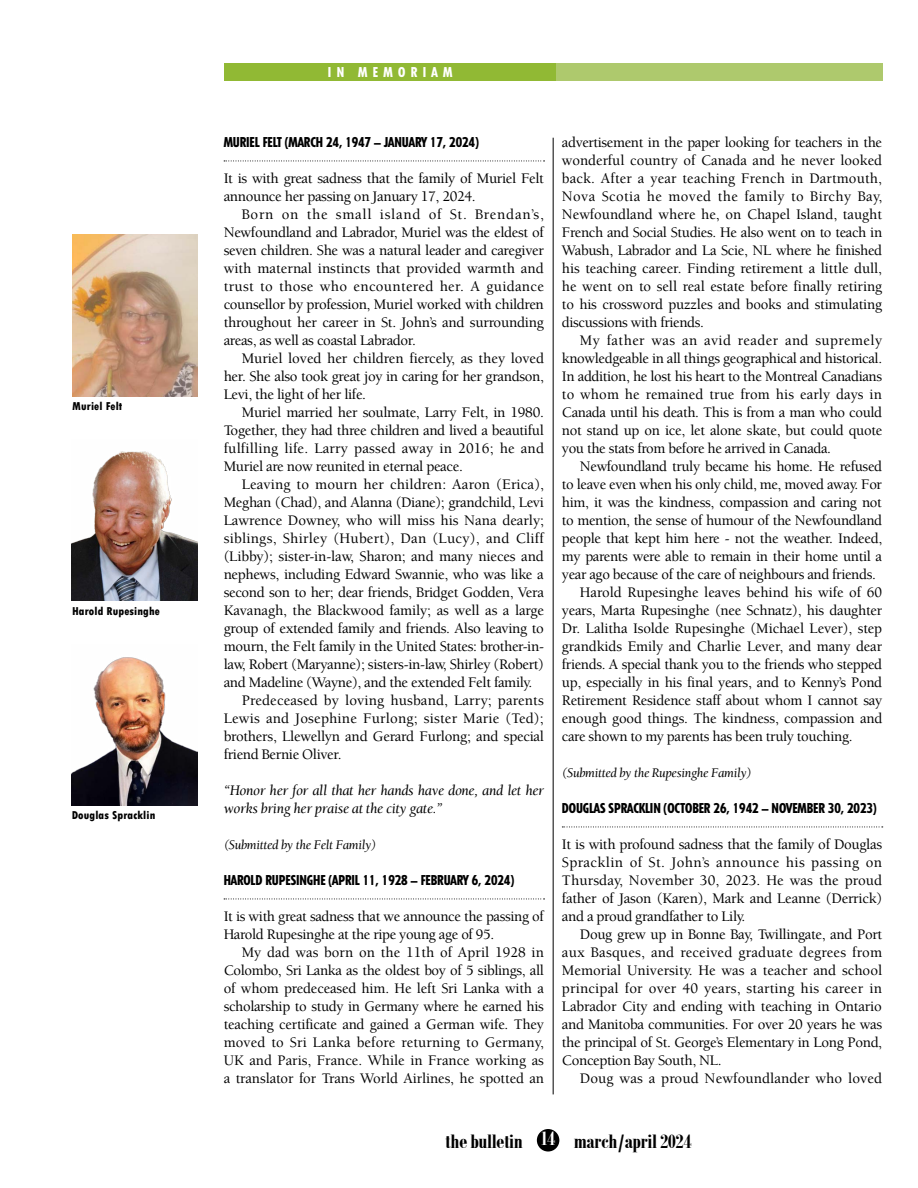
<style>
.page{position:relative;width:918px;height:1188px;background:#fff}
.page>*{position:absolute;margin:0;border:0;box-sizing:border-box;transform-origin:0 0}
.t1{font:700 21px "Bodoni MT Condensed";letter-spacing:-.015em;color:#000}
.t2{font:500 15px/18px "Berkeley Std";letter-spacing:-.025em;color:#000;text-align:justify}
.t3{font:500 15px "Berkeley Std";letter-spacing:.01em;color:#000}
.t4{font:500 15px "Berkeley Std";letter-spacing:-.005em;color:#000}
.t5{font:500 15px "Berkeley Std";color:#000}
.t6{font:italic 15px/18px "Berkeley Std";letter-spacing:-.02em;color:#000}
.t7{font:500 15px "Berkeley Std";letter-spacing:.015em;color:#000}
.t8{font:500 15px "Berkeley Std";letter-spacing:.005em;color:#000}
.t9{font:800 condensed 13.5px "Tempo Std";letter-spacing:-.005em;color:#000}
.t10{font:italic 13.5px "Berkeley Std";letter-spacing:-.025em;color:#000}
.t11{font:800 condensed 13.5px "Tempo Std";letter-spacing:.4em;color:#fff}
.t12{font:800 condensed 12px "Tw Cen";letter-spacing:.01em;color:#000}
.s1{color:#fff}
</style>
<div class="page">
<div style="left:537px;top:1129px;width:22px;height:23px;background:#000;border-radius:50%"></div>
<div style="left:224px;top:63px;width:333px;height:18px;background:#91b934"></div>
<svg style="left:224px;top:161px;width:321px;height:1px"></svg>
<svg style="left:224px;top:899px;width:321px;height:1px"></svg>
<svg style="left:562px;top:827px;width:321px;height:1px"></svg>
<img style="left:72px;top:234px;width:125px;height:163px">
<div style="left:556px;top:63px;width:327px;height:18px;background:#aec96d"></div>
<hr style="left:553px;top:138px;width:1px;height:956px;background:#000">
<img style="left:72px;top:451px;width:125px;height:149px">
<img style="left:72px;top:657px;width:125px;height:148px">
<p class="t12" style="left:72px;top:399px;width:52px">Muriel Felt</p>
<p class="t12" style="left:72px;top:604px;width:90px">Harold Rupesinghe</p>
<p class="t12" style="left:72px;top:808px;width:85px">Douglas Spracklin</p>
<p class="t11" style="left:328px;top:64px;width:126px">IN MEMORIAM</p>
<p class="t9" style="left:224px;top:134px;width:256px">MURIEL FELT (MARCH 24, 1947 – JANUARY 17, 2024)</p>
<p class="t2" style="left:224px;top:170px;width:322px">It is with great sadness that the family of Muriel Felt announce her passing on January 17, 2024.</p>
<p class="t2" style="left:224px;top:206px;width:322px;text-indent:18px">Born on the small island of St. Brendan’s, Newfoundland and Labrador, Muriel was the eldest of seven children. She was a natural leader and caregiver with maternal instincts that provided warmth and trust to those who encountered her. A guidance counsellor by profession, Muriel worked with children throughout her career in St. John’s and surrounding areas, as well as coastal Labrador.</p>
<p class="t2" style="left:224px;top:350px;width:322px;text-indent:18px">Muriel loved her children fiercely, as they loved her. She also took great joy in caring for her grandson, Levi, the light of her life.</p>
<p class="t2" style="left:224px;top:404px;width:322px;text-indent:18px">Muriel married her soulmate, Larry Felt, in 1980.<br>Together, they had three children and lived a beautiful fulfilling life. Larry passed away in 2016; he and Muriel are now reunited in eternal peace.</p>
<p class="t3" style="left:242px;top:476px;width:304px">Leaving to mourn her children: Aaron (Erica),</p>
<p class="t2" style="left:224px;top:494px;width:322px">Meghan (Chad), and Alanna (Diane); grandchild, Levi</p>
<p class="t5" style="left:224px;top:512px;width:322px">Lawrence Downey, who will miss his Nana dearly;</p>
<p class="t7" style="left:224px;top:530px;width:322px">siblings, Shirley (Hubert), Dan (Lucy), and Cliff</p>
<p class="t2" style="left:224px;top:548px;width:322px">(Libby); sister-in-law, Sharon; and many nieces and</p>
<p class="t2" style="left:224px;top:566px;width:322px">nephews, including Edward Swannie, who was like a</p>
<p class="t2" style="left:224px;top:584px;width:322px">second son to her; dear friends, Bridget Godden, Vera</p>
<p class="t2" style="left:224px;top:602px;width:322px">Kavanagh, the Blackwood family; as well as a large</p>
<p class="t2" style="left:224px;top:620px;width:322px">group of extended family and friends. Also leaving to</p>
<p class="t2" style="left:224px;top:638px;width:322px">mourn, the Felt family in the United States: brother-in-</p>
<p class="t2" style="left:224px;top:656px;width:322px">law, Robert (Maryanne); sisters-in-law, Shirley (Robert)</p>
<p class="t2" style="left:224px;top:674px;width:310px">and Madeline (Wayne), and the extended Felt family.</p>
<p class="t3" style="left:242px;top:692px;width:304px">Predeceased by loving husband, Larry; parents</p>
<p class="t3" style="left:224px;top:710px;width:322px">Lewis and Josephine Furlong; sister Marie (Ted);</p>
<p class="t2" style="left:224px;top:728px;width:322px">brothers, Llewellyn and Gerard Furlong; and special</p>
<p class="t2" style="left:224px;top:746px;width:119px">friend Bernie Oliver.</p>
<p class="t6" style="left:224px;top:782px;width:322px">“Honor her for all that her hands have done, and let her works bring her praise at the city gate.”</p>
<p class="t10" style="left:224px;top:838px;width:154px">(Submitted by the Felt Family)</p>
<p class="t9" style="left:224px;top:872px;width:292px">HAROLD RUPESINGHE (APRIL 11, 1928 – FEBRUARY 6, 2024)</p>
<p class="t2" style="left:224px;top:908px;width:322px">It is with great sadness that we announce the passing of<br>Harold Rupesinghe at the ripe young age of 95.</p>
<p class="t2" style="left:224px;top:944px;width:322px;text-indent:18px">My dad was born on the 11th of April 1928 in Colombo, Sri Lanka as the oldest boy of 5 siblings, all of whom predeceased him. He left Sri Lanka with a scholarship to study in Germany where he earned his teaching certificate and gained a German wife. They moved to Sri Lanka before returning to Germany, UK and Paris, France. While in France working as a translator for Trans World Airlines, he spotted an</p>
<p class="t2" style="left:562px;top:134px;width:322px">advertisement in the paper looking for teachers in the wonderful country of Canada and he never looked back. After a year teaching French in Dartmouth, Nova Scotia he moved the family to Birchy Bay, Newfoundland where he, on Chapel Island, taught French and Social Studies. He also went on to teach in Wabush, Labrador and La Scie, NL where he finished his teaching career. Finding retirement a little dull, he went on to sell real estate before finally retiring to his crossword puzzles and books and stimulating discussions with friends.</p>
<p class="t2" style="left:562px;top:332px;width:322px;text-indent:18px">My father was an avid reader and supremely knowledgeable in all things geographical and historical.<br>In addition, he lost his heart to the Montreal Canadians to whom he remained true from his early days in Canada until his death. This is from a man who could not stand up on ice, let alone skate, but could quote you the stats from before he arrived in Canada.</p>
<p class="t2" style="left:580px;top:458px;width:304px">Newfoundland truly became his home. He refused</p>
<p class="t2" style="left:562px;top:476px;width:322px">to leave even when his only child, me, moved away. For</p>
<p class="t2" style="left:562px;top:494px;width:321px">him, it was the kindness, compassion and caring not</p>
<p class="t2" style="left:562px;top:512px;width:322px">to mention, the sense of humour of the Newfoundland</p>
<p class="t2" style="left:562px;top:530px;width:322px">people that kept him here - not the weather. Indeed,</p>
<p class="t2" style="left:562px;top:548px;width:322px">my parents were able to remain in their home until a</p>
<p class="t2" style="left:562px;top:566px;width:315px">year ago because of the care of neighbours and friends.</p>
<p class="t5" style="left:580px;top:584px;width:304px">Harold Rupesinghe leaves behind his wife of 60</p>
<p class="t2" style="left:562px;top:602px;width:322px">years, Marta Rupesinghe (nee Schnatz), his daughter</p>
<p class="t4" style="left:562px;top:620px;width:322px">Dr. Lalitha Isolde Rupesinghe (Michael Lever), step</p>
<p class="t4" style="left:562px;top:638px;width:322px">grandkids Emily and Charlie Lever, and many dear</p>
<p class="t2" style="left:562px;top:656px;width:322px">friends. A special thank you to the friends who stepped</p>
<p class="t2" style="left:562px;top:674px;width:322px">up, especially in his final years, and to Kenny’s Pond</p>
<p class="t2" style="left:562px;top:692px;width:322px">Retirement Residence staff about whom I cannot say</p>
<p class="t2" style="left:562px;top:710px;width:322px">enough good things. The kindness, compassion and</p>
<p class="t2" style="left:562px;top:728px;width:292px">care shown to my parents has been truly touching.</p>
<p class="t10" style="left:562px;top:766px;width:191px">(Submitted by the Rupesinghe Family)</p>
<p class="t9" style="left:562px;top:800px;width:316px">DOUGLAS SPRACKLIN (OCTOBER 26, 1942 – NOVEMBER 30, 2023)</p>
<p class="t2" style="left:562px;top:836px;width:322px">It is with profound sadness that the family of Douglas Spracklin of St. John’s announce his passing on Thursday, November 30, 2023. He was the proud father of Jason (Karen), Mark and Leanne (Derrick) and a proud grandfather to Lily.</p>
<p class="t2" style="left:562px;top:926px;width:322px;text-indent:18px">Doug grew up in Bonne Bay, Twillingate, and Port aux Basques, and received graduate degrees from Memorial University. He was a teacher and school principal for over 40 years, starting his career in Labrador City and ending with teaching in Ontario and Manitoba communities. For over 20 years he was the principal of St. George’s Elementary in Long Pond, Conception Bay South, NL.</p>
<p class="t8" style="left:580px;top:1070px;width:304px">Doug was a proud Newfoundlander who loved</p>
<h1 class="t1" style="left:445px;top:1128px;width:248px">the bulletin <span class="s1">14</span> march/april 2024</h1>
</div>
